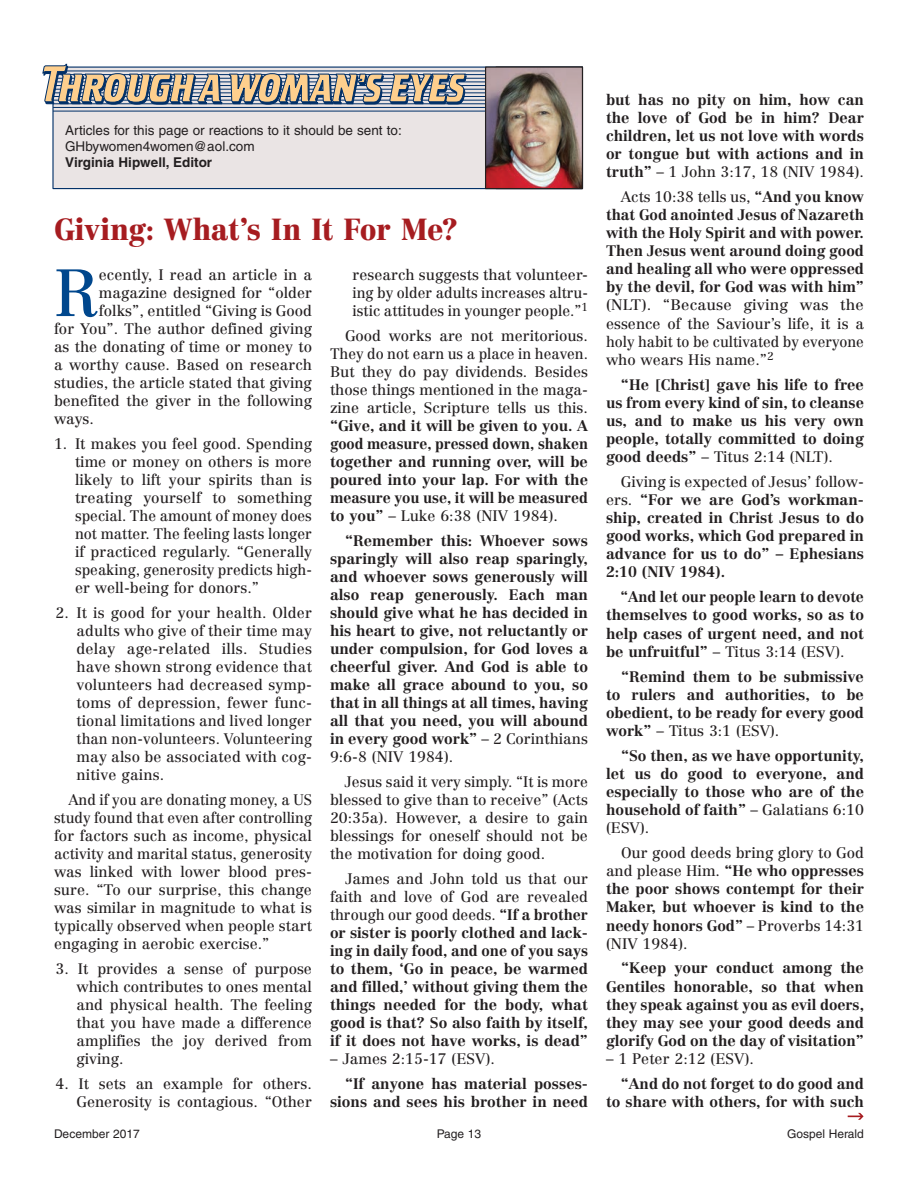
<style>
.page{position:relative;width:918px;height:1188px;background:#fff}
.page>*{position:absolute;margin:0;border:0;box-sizing:border-box;transform-origin:0 0}
.t1{font:65.55px "Centennial";color:#00478d}
.t2{font:900 30px "Centennial";letter-spacing:-.01em;color:#a61c20;scale:.95 1}
.t3{font:700 15px/18.1px "Centennial";color:#231f20;text-align:justify}
.t4{font:15px/18px "Centennial";color:#231f20;text-align:justify}
.t5{font:15px/18px "Centennial";color:#231f20;text-align:justify;scale:.96 1}
.t6{font:700 15px/18.1px "Centennial";color:#231f20;text-align:justify;scale:.96 1}
.t7{font:15px/18.1px "Centennial";color:#231f20;text-align:justify;scale:1.04 1}
.t8{font:13.5px/16.2px "Helvetica";color:#231f20}
.t9{font:700 13.5px "Helvetica";color:#231f20}
.t10{font:12px "Helvetica";color:#231f20}
.s1{font-weight:400}
</style>
<div class="page">
<div style="left:53px;top:67px;width:529px;height:122px;background:#eae4e4"></div>
<hr style="left:53px;top:71px;width:433px;height:1px;background:#002f67">
<hr style="left:53px;top:74px;width:433px;height:1px;background:#002f67">
<hr style="left:53px;top:78px;width:433px;height:1px;background:#002f67">
<hr style="left:53px;top:82px;width:433px;height:1px;background:#002f67">
<hr style="left:53px;top:85px;width:433px;height:1px;background:#002f67">
<hr style="left:53px;top:89px;width:433px;height:1px;background:#002f67">
<hr style="left:53px;top:93px;width:433px;height:1px;background:#002f67">
<hr style="left:53px;top:96px;width:433px;height:1px;background:#002f67">
<hr style="left:53px;top:100px;width:433px;height:1px;background:#002f67">
<hr style="left:53px;top:103px;width:433px;height:1px;background:#002f67">
<hr style="left:53px;top:107px;width:433px;height:1px;background:#002f67">
<hr style="left:53px;top:111px;width:433px;height:1px;background:#002f67">
<img style="left:487px;top:68px;width:94px;height:119px">
<div style="left:485px;top:66px;width:98px;height:123px;border:1px solid #231f20"></div>
<svg style="left:42px;top:64px;width:181px;height:99px"></svg>
<svg style="left:229px;top:66px;width:238px;height:46px"></svg>
<svg style="left:848px;top:1113px;width:16px;height:7px"></svg>
<p class="t8" style="left:65px;top:122px;width:338px">Articles for this page or reactions to it should be sent to:<br>GHbywomen4women@aol.com</p>
<p class="t9" style="left:65px;top:154px;width:149px">Virginia Hipwell, Editor</p>
<h2 class="t2" style="left:54px;top:211px;width:427px">Giving: What’s In It For Me?</h2>
<h1 class="t1" style="left:54px;top:254px;width:46px">R</h1>
<p class="t4" style="left:99px;top:266px;width:215px">ecently, I read an article in a</p>
<p class="t4" style="left:99px;top:284px;width:215px">magazine designed for “older</p>
<p class="t4" style="left:99px;top:302px;width:215px">folks”, entitled “Giving is Good</p>
<p class="t4" style="left:54px;top:320px;width:260px">for You”. The author defined giving</p>
<p class="t4" style="left:54px;top:338px;width:260px">as the donating of time or money to</p>
<p class="t4" style="left:54px;top:356px;width:260px">a worthy cause. Based on research</p>
<p class="t4" style="left:54px;top:374px;width:260px">studies, the article stated that giving</p>
<p class="t4" style="left:54px;top:392px;width:260px">benefited the giver in the following</p>
<p class="t4" style="left:54px;top:410px;width:42px">ways.</p>
<p class="t4" style="left:75px;top:435px;width:239px;text-indent:-21px">1. It makes you feel good. Spending time or money on others is more likely to lift your spirits than is treating yourself to something special. The amount of money does not matter. The feeling lasts longer if practiced regularly. “Generally speaking, generosity predicts high&shy;er well-being for donors.”</p>
<p class="t4" style="left:76px;top:604px;width:237px;text-indent:-21px">2. It is good for your health. Older adults who give of their time may delay age-related ills. Studies have shown strong evidence that volunteers had decreased symp&shy;toms of depression, fewer func&shy;tional limitations and lived longer than non-volunteers. Volunteering may also be associated with cog&shy;nitive gains.</p>
<p class="t5" style="left:54px;top:791px;width:270px;text-indent:14px">And if you are donating money, a US study found that even after controlling for factors such as income, physical activity and marital status, generosity was linked with lower blood pres&shy;sure. “To our surprise, this change was similar in magnitude to what is typically observed when people start engaging in aerobic exercise.”</p>
<p class="t4" style="left:76px;top:960px;width:237px;text-indent:-21px">3. It provides a sense of purpose which contributes to ones mental and physical health. The feeling that you have made a difference amplifies the joy derived from giving.</p>
<p class="t4" style="left:56px;top:1075px;width:258px;text-align:right">4. It sets an example for others.<br>Generosity is contagious. “Other</p>
<p class="t4" style="left:352px;top:266px;width:237px">research suggests that volunteer&shy;ing by older adults increases altru&shy;istic attitudes in younger people.”<sup>1</sup></p>
<p class="t4" style="left:330px;top:327px;width:260px;text-indent:15px">Good works are not meritorious.<br>They do not earn us a place in heaven.<br>But they do pay dividends. Besides those things mentioned in the maga&shy;zine article, Scripture tells us this.</p>
<p class="t3" style="left:330px;top:417px;width:260px">“Give, and it will be given to you. A good measure, pressed down, shaken together and running over, will be poured into your lap. For with the measure you use, it will be measured to you” <span class="s1">– Luke 6:38 (NIV 1984).</span></p>
<p class="t3" style="left:330px;top:532px;width:260px;text-indent:15px">“Remember this: Whoever sows sparingly will also reap sparingly, and whoever sows generously will also reap generously. Each man should give what he has decided in his heart to give, not reluctantly or under compulsion, for God loves a cheerful giver. And God is able to make all grace abound to you, so that in all things at all times, having all that you need, you will abound in every good work” <span class="s1">– 2 Corinthians 9:6-8 (NIV 1984).</span></p>
<p class="t4" style="left:330px;top:773px;width:260px;text-indent:15px">Jesus said it very simply. “It is more blessed to give than to receive” (Acts 20:35a). However, a desire to gain blessings for oneself should not be the motivation for doing good.</p>
<p class="t3" style="left:330px;top:870px;width:260px;text-indent:15px"><span class="s1">James and John told us that our faith and love of God are revealed through our good deeds.</span> “If a brother or sister is poorly clothed and lack&shy;ing in daily food, and one of you says to them, ‘Go in peace, be warmed and filled,’ without giving them the things needed for the body, what good is that? So also faith by itself, if it does not have works, is dead”</p>
<p class="t4" style="left:330px;top:1050px;width:166px">– James 2:15-17 (ESV).</p>
<p class="t3" style="left:330px;top:1075px;width:260px;text-align:right">“If anyone has material posses&shy;sions and sees his brother in need</p>
<p class="t3" style="left:606px;top:90px;width:260px">but has no pity on him, how can the love of God be in him? Dear children, let us not love with words or tongue but with actions and in truth” <span class="s1">– 1 John 3:17, 18 (NIV 1984).</span></p>
<p class="t3" style="left:606px;top:187px;width:260px;text-indent:15px"><span class="s1">Acts 10:38 tells us,</span> “And you know that God anointed Jesus of Nazareth with the Holy Spirit and with power.<br>Then Jesus went around doing good and healing all who were oppressed by the devil, for God was with him”</p>
<p class="t7" style="left:606px;top:296px;width:250px">(NLT). “Because giving was the essence of the Saviour’s life, it is a holy habit to be cultivated by everyone who wears His name.”<sup>2</sup></p>
<p class="t3" style="left:606px;top:375px;width:260px;text-indent:15px">“He [Christ] gave his life to free us from every kind of sin, to cleanse us, and to make us his very own people, totally committed to doing good deeds” <span class="s1">– Titus 2:14 (NLT).</span></p>
<p class="t3" style="left:606px;top:472px;width:260px;text-indent:15px"><span class="s1">Giving is expected of Jesus’ follow&shy;ers.</span> “For we are God’s workman&shy;ship, created in Christ Jesus to do good works, which God prepared in advance for us to do” – Ephesians 2:10 (NIV 1984).</p>
<p class="t6" style="left:606px;top:588px;width:270px;text-indent:14px">“And let our people learn to devote themselves to good works, so as to help cases of urgent need, and not be unfruitful” <span class="s1">– Titus 3:14 (ESV).</span></p>
<p class="t3" style="left:606px;top:667px;width:260px;text-indent:15px">“Remind them to be submissive to rulers and authorities, to be obedient, to be ready for every good work” <span class="s1">– Titus 3:1 (ESV).</span></p>
<p class="t3" style="left:606px;top:746px;width:260px;text-indent:15px">“So then, as we have opportunity, let us do good to everyone, and especially to those who are of the household of faith” <span class="s1">– Galatians 6:10 (ESV).</span></p>
<p class="t3" style="left:606px;top:844px;width:260px;text-indent:15px"><span class="s1">Our good deeds bring glory to God and please Him.</span> “He who oppresses the poor shows contempt for their Maker, but whoever is kind to the needy honors God” <span class="s1">– Proverbs 14:31 (NIV 1984).</span></p>
<p class="t3" style="left:606px;top:959px;width:260px;text-indent:15px">“Keep your conduct among the Gentiles honorable, so that when they speak against you as evil doers, they may see your good deeds and glorify God on the day of visitation”</p>
<p class="t4" style="left:606px;top:1050px;width:149px">– 1 Peter 2:12 (ESV).</p>
<p class="t3" style="left:606px;top:1074px;width:260px;text-align:right">“And do not forget to do good and to share with others, for with such</p>
<p class="t10" style="left:54px;top:1127px;width:87px">December 2017</p>
<p class="t10" style="left:437px;top:1127px;width:46px">Page 13</p>
<p class="t10" style="left:787px;top:1127px;width:78px">Gospel Herald</p>
</div>
